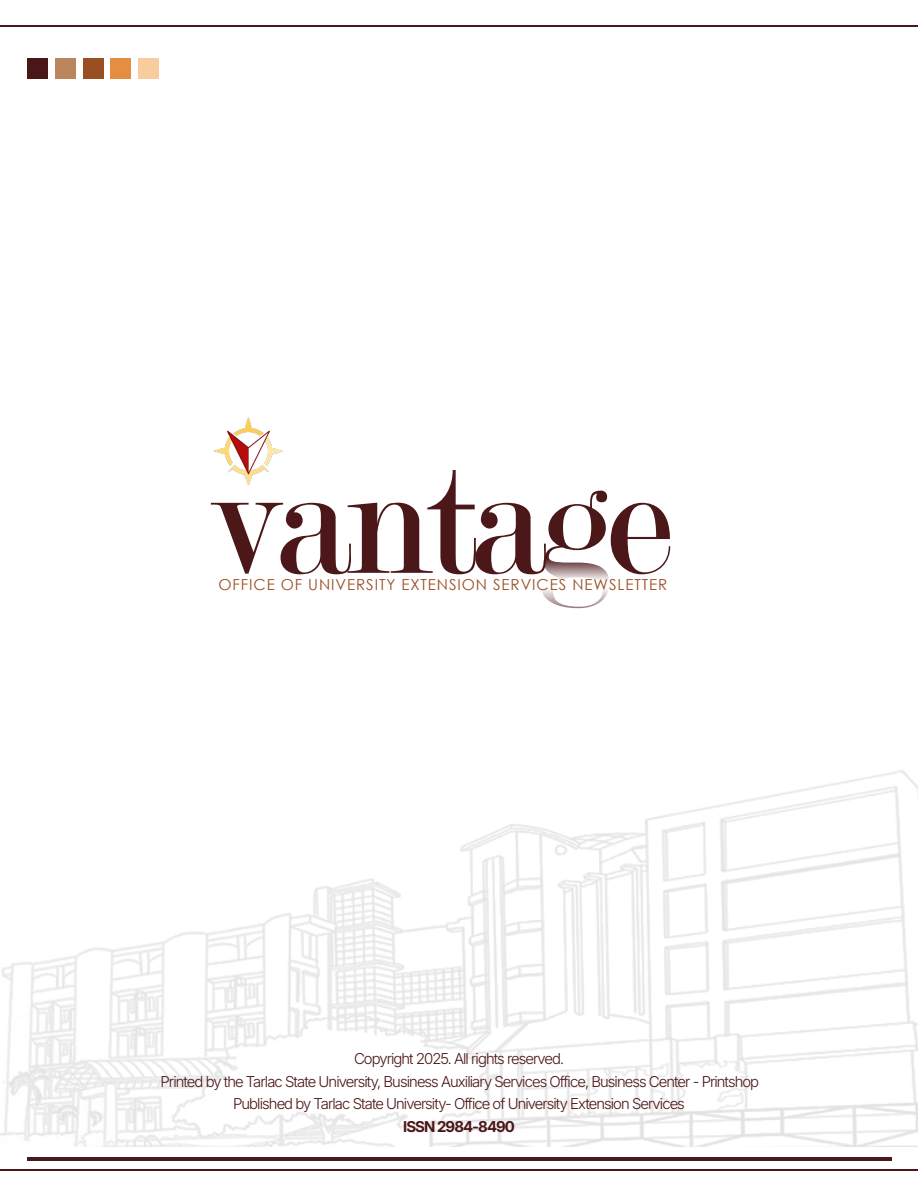
<style>
.page{position:relative;width:918px;height:1188px;background:#fff}
.page>*{position:absolute;margin:0;border:0;box-sizing:border-box;transform-origin:0 0}
.t1{font:163.95px "Modern";letter-spacing:-.04em;color:#4b1719}
.t2{font:15.15px "Century Gothic";letter-spacing:.06em;color:#9a4f24}
.t3{font:300 15px/22px "Inter 18 pt";letter-spacing:-.06em;color:#4b1617;text-align:center}
.t4{font:700 15px "Inter 18 pt";letter-spacing:-.06em;color:#4b1617}
</style>
<div class="page">
<img style="left:0;top:770px;width:918px;height:377px">
<hr style="left:27px;top:1158px;width:864px;height:3px;background:#4a191a">
<hr style="left:0;top:26px;width:918px;height:1px;background:#4b1719">
<hr style="left:0;top:1169px;width:918px;height:1px;background:#4b1719">
<div style="left:55px;top:58px;width:21px;height:21px;background:#bb865e"></div>
<div style="left:27px;top:58px;width:21px;height:21px;background:#4b1617"></div>
<div style="left:83px;top:58px;width:21px;height:21px;background:#9a4f23"></div>
<div style="left:110px;top:58px;width:21px;height:21px;background:#e38e41"></div>
<div style="left:138px;top:58px;width:21px;height:21px;background:#f7cc9f"></div>
<img style="left:213px;top:416px;width:71px;height:70px">
<h1 class="t1" style="left:211px;top:439px;width:463px">vanta e</h1>
<p class="t2" style="left:219px;top:574px;width:450px">OFFICE OF UNIVERSITY EXTENSION SERVICES NEWSLETTER</p>
<h1 class="t1" style="left:540px;top:440px;width:73px">g</h1>
<p class="t3" style="left:354px;top:1048px;width:212px">Copyright 2025. All rights reserved.</p>
<p class="t3" style="left:161px;top:1070px;width:600px">Printed by the Tarlac State University, Business Auxiliary Services Office, Business Center - Printshop<br>Published by Tarlac State University- Office of University Extension Services</p>
<p class="t4" style="left:403px;top:1116px;width:113px">ISSN 2984-8490</p>
</div>
